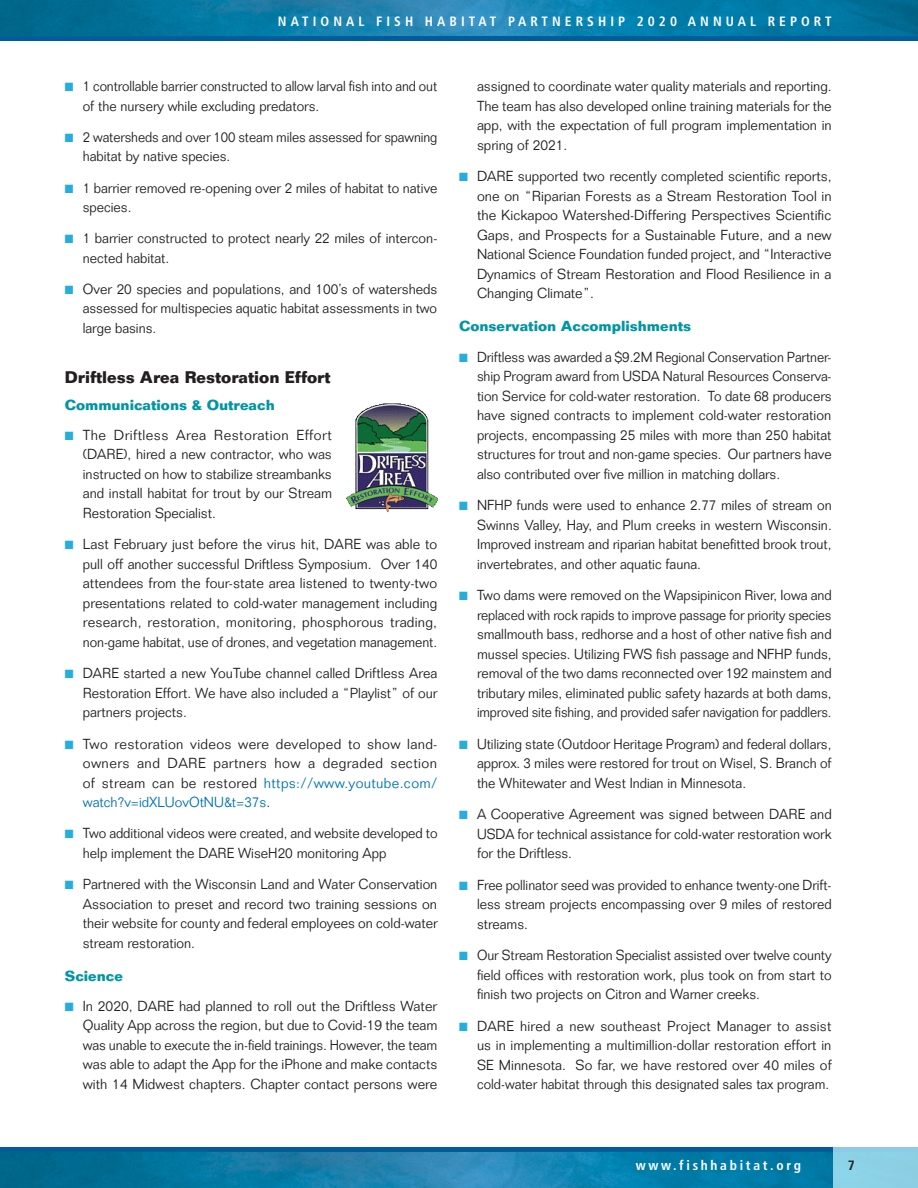
<style>
.page{position:relative;width:918px;height:1188px;background:#fff}
.page>*{position:absolute;margin:0;border:0;box-sizing:border-box;transform-origin:0 0}
.Header_Lvl3{font:700 16.5px "Folio Std";color:#231f20;scale:.95 1}
.t1{font:300 14.25px/19.5px "Folio Std";color:#231f20;text-align:justify}
.t2{font:300 14.25px/19.5px "Folio Std";color:#231f20;scale:.95 1}
.t3{font:300 14.25px/19.5px "Folio Std";color:#231f20;text-align:justify;scale:.94 1}
.t4{font:300 14.25px/19.5px "Folio Std";color:#231f20;text-align:justify;scale:.96 1}
.t5{font:300 14.25px/19.5px "Folio Std";color:#231f20;scale:.93 1}
.Header_Lvl4{font:700 14.25px "Folio Std";color:#0095a4}
.t6{font:700 condensed 13.5px "Frutiger LT Std";letter-spacing:.3em;color:#fff}
.t7{font:700 condensed 13.5px "Frutiger LT Std";letter-spacing:.2em;color:#fff}
.t8{font:700 condensed 13.5px "Frutiger LT Std";color:#231f20}
.s1{color:#26addf}
.s2{color:#0073ae}
</style>
<div class="page">
<img style="left:345px;top:403px;width:92px;height:109px">
<img style="left:0;top:0;width:918px;height:36px">
<div style="left:0;top:36px;width:918px;height:5px;background:#005d9c"></div>
<svg style="left:0;top:1152px;width:833px;height:36px;background:#0e7ca7"></svg>
<div style="left:0;top:1147px;width:918px;height:5px;background:#005d9c"></div>
<div style="left:833px;top:1147px;width:85px;height:41px;background:#8cd1e6"></div>
<p class="t6" style="left:278px;top:13px;width:555px">NATIONAL FISH HABITAT PARTNERSHIP 2020 ANNUAL REPORT</p>
<p class="t5" style="left:83px;top:76px;width:383px;text-indent:-18px"><span class="s1">■</span> 1 controllable barrier constructed to allow larval fish into and out of the nursery while excluding predators.</p>
<p class="t5" style="left:83px;top:127px;width:383px;text-indent:-18px"><span class="s1">■</span> 2 watersheds and over 100 steam miles assessed for spawning habitat by native species.</p>
<p class="t2" style="left:83px;top:178px;width:375px;text-indent:-18px"><span class="s1">■</span> 1 barrier removed re-opening over 2 miles of habitat to native species.</p>
<p class="t2" style="left:83px;top:229px;width:375px;text-indent:-18px"><span class="s1">■</span> 1 barrier constructed to protect nearly 22 miles of intercon&shy;nected habitat.</p>
<p class="t4" style="left:83px;top:279px;width:371px;text-indent:-18px"><span class="s1">■</span> Over 20 species and populations, and 100’s of watersheds assessed for multispecies aquatic habitat assessments in two large basins.</p>
<p class="Header_Lvl3" style="left:65px;top:367px;width:281px">Driftless Area Restoration Effort</p>
<p class="Header_Lvl4" style="left:65px;top:396px;width:211px">Communications &amp; Outreach</p>
<p class="t1" style="left:83px;top:425px;width:251px;text-indent:-18px"><span class="s1">■</span> The Driftless Area Restoration Effort (DARE), hired a new contractor, who was instructed on how to stabilize streambanks and install habitat for trout by our Stream Restoration Specialist.</p>
<p class="t1" style="left:83px;top:535px;width:356px;text-indent:-18px"><span class="s1">■</span> Last February just before the virus hit, DARE was able to pull off another successful Driftless Symposium. Over 140 attendees from the four-state area listened to twenty-two presentations related to cold-water management including research, restoration, monitoring, phosphorous trading, non-game habitat, use of drones, and vegetation management.</p>
<p class="t4" style="left:83px;top:663px;width:371px;text-indent:-18px"><span class="s1">■</span> DARE started a new YouTube channel called Driftless Area Restoration Effort. We have also included a “Playlist” of our partners projects.</p>
<p class="t1" style="left:83px;top:734px;width:356px;text-indent:-18px"><span class="s1">■</span> Two restoration videos were developed to show land&shy;owners and DARE partners how a degraded section of stream can be restored <span class="s2">https://www.youtube.com/ watch?v=idXLUovOtNU&amp;t=37s</span>.</p>
<p class="t2" style="left:83px;top:824px;width:375px;text-indent:-18px"><span class="s1">■</span> Two additional videos were created, and website developed to help implement the DARE WiseH20 monitoring App</p>
<p class="t4" style="left:83px;top:875px;width:371px;text-indent:-18px"><span class="s1">■</span> Partnered with the Wisconsin Land and Water Conservation Association to preset and record two training sessions on their website for county and federal employees on cold-water stream restoration.</p>
<p class="Header_Lvl4" style="left:65px;top:967px;width:60px">Science</p>
<p class="t1" style="left:83px;top:996px;width:356px;text-indent:-18px"><span class="s1">■</span> In 2020, DARE had planned to roll out the Driftless Water Quality App across the region, but due to Covid-19 the team was unable to execute the in-field trainings. However, the team was able to adapt the App for the iPhone and make contacts with 14 Midwest chapters. Chapter contact persons were</p>
<p class="t1" style="left:477px;top:76px;width:356px">assigned to coordinate water quality materials and reporting.<br>The team has also developed online training materials for the app, with the expectation of full program implementation in spring of 2021.</p>
<p class="t1" style="left:477px;top:166px;width:356px;text-indent:-18px"><span class="s1">■</span> DARE supported two recently completed scientific reports, one on “Riparian Forests as a Stream Restoration Tool in the Kickapoo Watershed-Differing Perspectives Scientific Gaps, and Prospects for a Sustainable Future, and a new National Science Foundation funded project, and “Interactive Dynamics of Stream Restoration and Flood Resilience in a Changing Climate”.</p>
<p class="Header_Lvl4" style="left:459px;top:317px;width:234px">Conservation Accomplishments</p>
<p class="t3" style="left:477px;top:347px;width:379px;text-indent:-18px"><span class="s1">■</span> Driftless was awarded a $9.2M Regional Conservation Partner&shy;ship Program award from USDA Natural Resources Conserva&shy;tion Service for cold-water restoration. To date 68 producers have signed contracts to implement cold-water restoration projects, encompassing 25 miles with more than 250 habitat structures for trout and non-game species. Our partners have also contributed over five million in matching dollars.</p>
<p class="t2" style="left:477px;top:495px;width:375px;text-align:justify;text-indent:-18px"><span class="s1">■</span> NFHP funds were used to enhance 2.77 miles of stream on Swinns Valley, Hay, and Plum creeks in western Wisconsin.<br>Improved instream and riparian habitat benefitted brook trout, invertebrates, and other aquatic fauna.</p>
<p class="t2" style="left:477px;top:585px;width:375px;text-align:justify;text-indent:-18px"><span class="s1">■</span> Two dams were removed on the Wapsipinicon River, Iowa and replaced with rock rapids to improve passage for priority species smallmouth bass, redhorse and a host of other native fish and mussel species. Utilizing FWS fish passage and NFHP funds, removal of the two dams reconnected over 192 mainstem and tributary miles, eliminated public safety hazards at both dams, improved site fishing, and provided safer navigation for paddlers.</p>
<p class="t2" style="left:477px;top:734px;width:375px;text-align:justify;text-indent:-18px"><span class="s1">■</span> Utilizing state (Outdoor Heritage Program) and federal dollars, approx. 3 miles were restored for trout on Wisel, S. Branch of the Whitewater and West Indian in Minnesota.</p>
<p class="t1" style="left:477px;top:804px;width:356px;text-indent:-18px"><span class="s1">■</span> A Cooperative Agreement was signed between DARE and USDA for technical assistance for cold-water restoration work for the Driftless.</p>
<p class="t3" style="left:477px;top:875px;width:379px;text-indent:-18px"><span class="s1">■</span> Free pollinator seed was provided to enhance twenty-one Drift&shy;less stream projects encompassing over 9 miles of restored streams.</p>
<p class="t3" style="left:477px;top:945px;width:379px;text-indent:-18px"><span class="s1">■</span> Our Stream Restoration Specialist assisted over twelve county field offices with restoration work, plus took on from start to finish two projects on Citron and Warner creeks.</p>
<p class="t1" style="left:477px;top:1016px;width:356px;text-indent:-18px"><span class="s1">■</span> DARE hired a new southeast Project Manager to assist us in implementing a multimillion-dollar restoration effort in SE Minnesota. So far, we have restored over 40 miles of cold-water habitat through this designated sales tax program.</p>
<p class="t7" style="left:636px;top:1158px;width:167px">www.fishhabitat.org</p>
<p class="t8" style="left:848px;top:1158px;width:9px">7</p>
</div>
